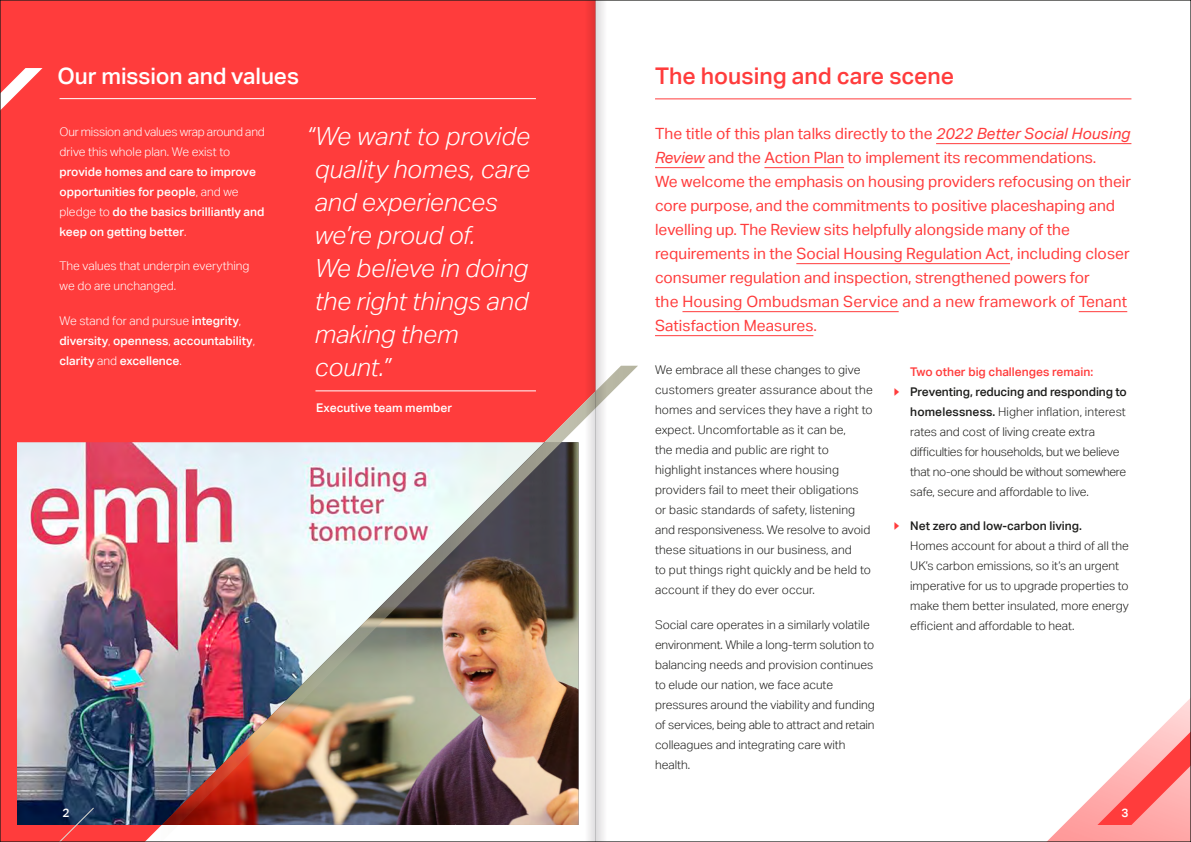
<style>
.page{position:relative;width:1191px;height:842px;background:#fff}
.page>*{position:absolute;margin:0;border:0;box-sizing:border-box;transform-origin:0 0}
.t1{font:italic 300 25px/33px "Aktiv Grotesk";color:#fff}
.t2{font:500 23px "Aktiv Grotesk";color:#ff3c3c}
.t3{font:500 22.6px "Aktiv Grotesk";letter-spacing:-.005em;color:#fff}
.t4{font:15.5px/24px "Aktiv Grotesk";color:#ff3c3c}
.t5{font:300 12px/20px "Aktiv Grotesk";color:#1d1d1b}
.t6{font:500 12px/20px "Aktiv Grotesk";color:#fff}
.t7{font:300 12px/20px "Aktiv Grotesk";letter-spacing:-.02em;color:#1d1d1b}
.t8{font:300 12px/20px "Aktiv Grotesk";letter-spacing:-.02em;color:#fff}
.t9{font:300 12px/20px "Aktiv Grotesk";color:#fff}
.t10{font:500 12px "Aktiv Grotesk";color:#ff3c3c}
.t11{font:500 12px "Aktiv Grotesk";color:#1d1d1b}
.s1{font-weight:300}
.s2{font-style:italic}
.s3{font-weight:500}
</style>
<div class="page">
<div style="left:2px;top:2px;width:571px;height:838px;background:#ff3c3c"></div>
<hr style="left:655px;top:99px;width:476px;height:1px;background:#ff3c3c">
<hr style="left:936px;top:143px;width:195px;height:1px;background:#ff3c3c">
<hr style="left:655px;top:167px;width:49px;height:1px;background:#ff3c3c">
<hr style="left:764px;top:167px;width:80px;height:1px;background:#ff3c3c">
<hr style="left:796px;top:263px;width:214px;height:1px;background:#ff3c3c">
<hr style="left:682px;top:311px;width:216px;height:1px;background:#ff3c3c">
<hr style="left:1078px;top:311px;width:49px;height:1px;background:#ff3c3c">
<hr style="left:655px;top:335px;width:158px;height:1px;background:#ff3c3c">
<hr style="left:60px;top:98px;width:476px;height:1px;background:#fff">
<svg style="left:1048px;top:700px;width:141px;height:140px"></svg>
<svg style="left:2px;top:68px;width:41px;height:43px"></svg>
<img style="left:17px;top:442px;width:128px;height:383px">
<img style="left:145px;top:366px;width:493px;height:474px">
<svg style="left:50px;top:806px;width:45px;height:34px"></svg>
<svg style="left:595px;top:0;width:23px;height:842px"></svg>
<svg style="left:573px;top:0;width:22px;height:842px"></svg>
<h3 class="t3" style="left:58px;top:63px;width:243px">Our mission and values</h3>
<p class="t8" style="left:60px;top:122px;width:207px">Our mission and values wrap around and drive this whole plan. We exist to</p>
<p class="t6" style="left:60px;top:162px;width:206px">provide homes and care to improve opportunities for people<span class="s1">, and we pledge to</span> do the basics brilliantly and keep on getting better<span class="s1">.</span></p>
<p class="t9" style="left:60px;top:256px;width:191px">The values that underpin everything we do are unchanged.</p>
<p class="t6" style="left:60px;top:310px;width:197px"><span class="s1">We stand for and pursue</span> integrity<span class="s1">, </span>diversity<span class="s1">,</span> openness<span class="s1">,</span> accountability<span class="s1">, </span>clarity <span class="s1">and</span> excellence<span class="s1">.</span></p>
<h1 class="t1" style="left:315px;top:120px;width:217px;text-indent:-8px">“We want to provide quality homes, care and experiences we’re proud of.<br>We believe in doing the right things and making them count.”</h1>
<p class="t6" style="left:316px;top:398px;width:138px">Executive team member</p>
<h2 class="t2" style="left:655px;top:62px;width:301px">The housing and care scene</h2>
<p class="t4" style="left:655px;top:121px;width:477px">The title of this plan talks directly to the <span class="s2">2022 Better Social Housing Review</span> and the Action Plan to implement its recommendations.<br>We welcome the emphasis on housing providers refocusing on their core purpose, and the commitments to positive placeshaping and levelling up. The Review sits helpfully alongside many of the requirements in the Social Housing Regulation Act, including closer consumer regulation and inspection, strengthened powers for<br>the Housing Ombudsman Service and a new framework of Tenant Satisfaction Measures.</p>
<p class="t10" style="left:910px;top:364px;width:184px">Two other big challenges remain:</p>
<p class="t7" style="left:910px;top:382px;width:218px"><span class="s3">Preventing, reducing and responding to homelessness.</span> Higher inflation, interest rates and cost of living create extra difficulties for households, but we believe that no-one should be without somewhere safe, secure and affordable to live.</p>
<p class="t11" style="left:910px;top:519px;width:173px">Net zero and low-carbon living.</p>
<p class="t5" style="left:910px;top:536px;width:220px">Homes account for about a third of all the UK’s carbon emissions, so it’s an urgent imperative for us to upgrade properties to make them better insulated, more energy efficient and affordable to heat.</p>
<p class="t5" style="left:655px;top:360px;width:219px">We embrace all these changes to give customers greater assurance about the homes and services they have a right to expect. Uncomfortable as it can be,<br>the media and public are right to highlight instances where housing providers fail to meet their obligations or basic standards of safety, listening and responsiveness. We resolve to avoid these situations in our business, and<br>to put things right quickly and be held to account if they do ever occur.</p>
<p class="t5" style="left:655px;top:614px;width:221px">Social care operates in a similarly volatile environment. While a long-term solution to balancing needs and provision continues to elude our nation, we face acute pressures around the viability and funding of services, being able to attract and retain colleagues and integrating care with health.</p>
<p class="t6" style="left:62px;top:802px;width:9px">2</p>
<p class="t6" style="left:1121px;top:802px;width:9px">3</p>
</div>
